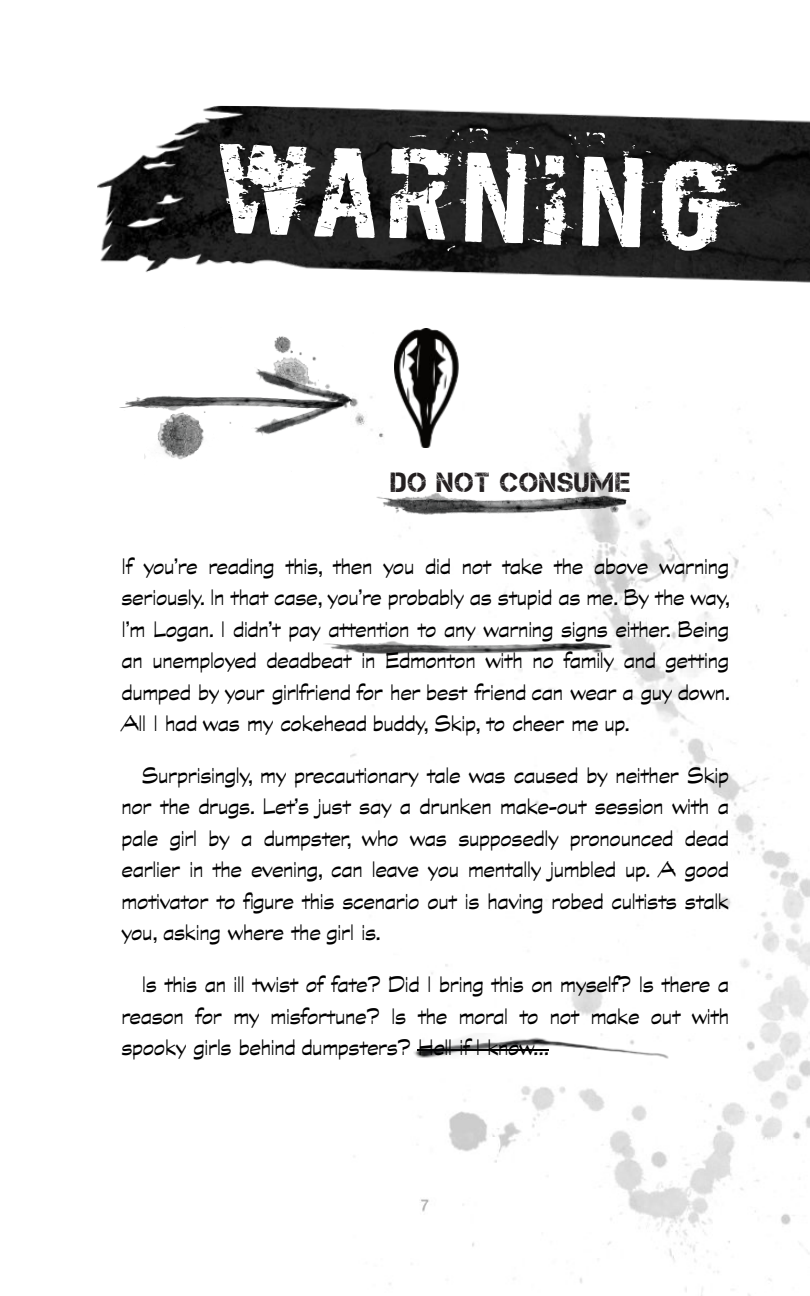
<style>
.page{position:relative;width:810px;height:1296px;background:#fff}
.page>*{position:absolute;margin:0;border:0;box-sizing:border-box;transform-origin:0 0}
.t1{font:107.1px "Boycott";color:#fff;scale:1.25 1}
.t2{font:27.68px "Captureit";letter-spacing:.04em;color:#231f20}
.t3{font:24.75px/31.5px "Graphite Std";letter-spacing:-.01em;color:#000;text-align:justify}
</style>
<div class="page">
<img style="left:144px;top:336px;width:172px;height:124px">
<img style="left:351px;top:391px;width:459px;height:905px">
<img style="left:97px;top:105px;width:713px;height:177px">
<img style="left:395px;top:328px;width:64px;height:120px">
<img style="left:377px;top:492px;width:249px;height:26px">
<img style="left:120px;top:393px;width:131px;height:18px">
<img style="left:251px;top:365px;width:102px;height:29px">
<img style="left:251px;top:394px;width:102px;height:47px">
<img style="left:324px;top:640px;width:288px;height:16px">
<img style="left:413px;top:1031px;width:256px;height:30px">
<h1 class="t1" style="left:212px;top:132px;width:415px;rotate:2deg">Warning</h1>
<p class="t2" style="left:391px;top:466px;width:241px">DO NOT CONSUME</p>
<p class="t3" style="left:122px;top:555px;width:610px">If you’re reading this, then you did not take the above warning seriously. In that case, you’re probably as stupid as me. By the way, I’m Logan. I didn’t pay attention to any warning signs either. Being an unemployed deadbeat in Edmonton with no family and getting dumped by your girlfriend for her best friend can wear a guy down.<br>All I had was my cokehead buddy, Skip, to cheer me up.</p>
<p class="t3" style="left:122px;top:764px;width:609px;text-indent:20px">Surprisingly, my precautionary tale was caused by neither Skip nor the drugs. Let’s just say a drunken make-out session with a pale girl by a dumpster, who was supposedly pronounced dead earlier in the evening, can leave you mentally jumbled up. A good motivator to figure this scenario out is having robed cultists stalk you, asking where the girl is.</p>
<p class="t3" style="left:122px;top:973px;width:609px;text-indent:20px">Is this an ill twist of fate? Did I bring this on myself? Is there a reason for my misfortune? Is the moral to not make out with spooky girls behind dumpsters? Hell if I know...</p>
</div>
